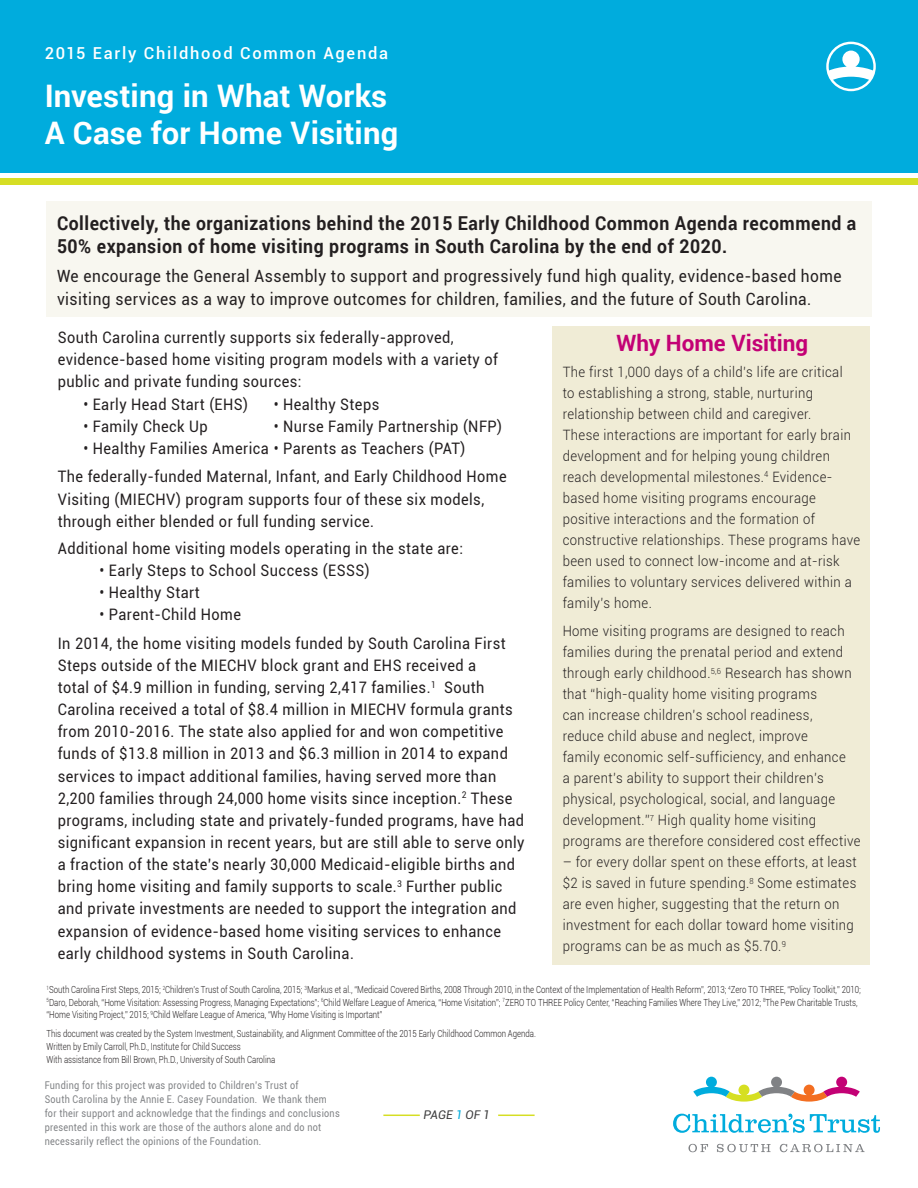
<style>
.page{position:relative;width:918px;height:1188px;background:#fff}
.page>*{position:absolute;margin:0;border:0;box-sizing:border-box;transform-origin:0 0}
.t1{font:700 31.05px/37.7px "Roboto";letter-spacing:.005em;color:#fff}
.t2{font:700 22.5px "Roboto";color:#c30175}
.t3{font:700 19.2px/23px "Roboto";letter-spacing:.03em;color:#231f20;scale:.92 1}
.t4{font:16.95px/23px "Roboto";letter-spacing:.03em;color:#231f20;scale:.92 1}
.t5{font:500 16.5px "Roboto";letter-spacing:.105em;color:#fff}
.t6{font:15.9px/22.2px "Roboto";letter-spacing:.03em;color:#231f20;scale:.92 1}
.t7{font:300 14.25px/21px "Roboto";letter-spacing:.03em;color:#231f20;scale:.92 1}
.t8{font:italic 12px "Roboto";letter-spacing:-.005em;color:#3e3e3f}
.t9{font:10.65px/14.2px "Roboto";letter-spacing:.03em;color:#808285;scale:.85 1}
.t10{font:300 9.75px/12.8px "Roboto";color:#231f20;scale:.8 1}
.s1{color:#00acdd}
</style>
<div class="page">
<div style="left:46px;top:201px;width:826px;height:115px;background:#f8f7f0"></div>
<div style="left:552px;top:326px;width:317px;height:638px;background:#f0ecd6"></div>
<div style="left:0;top:178px;width:918px;height:7px;background:#d6de24"></div>
<div style="left:0;top:0;width:918px;height:173px;background:#00acdd"></div>
<div style="left:826px;top:42px;width:50px;height:49px;border:2px solid #fff;border-radius:50%"></div>
<svg style="left:828px;top:51px;width:46px;height:29px"></svg>
<hr style="left:498px;top:1115px;width:37px;height:1px;background:#d6de24">
<hr style="left:383px;top:1115px;width:37px;height:1px;background:#d6de24">
<svg style="left:693px;top:1077px;width:167px;height:25px"></svg>
<svg style="left:689px;top:1144px;width:19px;height:8px"></svg>
<svg style="left:717px;top:1144px;width:54px;height:8px"></svg>
<svg style="left:780px;top:1144px;width:85px;height:8px"></svg>
<svg style="left:673px;top:1114px;width:207px;height:19px"></svg>
<p class="t5" style="left:45px;top:41px;width:345px">2015 Early Childhood Common Agenda</p>
<h1 class="t1" style="left:45px;top:76px;width:355px">Investing in What Works<br>A Case for Home Visiting</h1>
<p class="t3" style="left:57px;top:211px;width:870px">Collectively, the organizations behind the 2015 Early Childhood Common Agenda recommend a<br>50% expansion of home visiting programs in South Carolina by the end of 2020.</p>
<p class="t4" style="left:57px;top:264px;width:854px">We encourage the General Assembly to support and progressively fund high quality, evidence-based home visiting services as a way to improve outcomes for children, families, and the future of South Carolina.</p>
<h2 class="t2" style="left:617px;top:327px;width:193px">Why Home Visiting</h2>
<p class="t7" style="left:563px;top:361px;width:325px">The first 1,000 days of a child’s life are critical<br>to establishing a strong, stable, nurturing relationship between child and caregiver.<br>These interactions are important for early brain development and for helping young children reach developmental milestones.<sup>4</sup> Evidence&shy;based home visiting programs encourage positive interactions and the formation of constructive relationships. These programs have been used to connect low-income and at-risk families to voluntary services delivered within a family’s home.</p>
<p class="t7" style="left:563px;top:620px;width:325px">Home visiting programs are designed to reach families during the prenatal period and extend through early childhood.<sup>5,6</sup> Research has shown that “high-quality home visiting programs<br>can increase children’s school readiness,<br>reduce child abuse and neglect, improve<br>family economic self-sufficiency, and enhance<br>a parent’s ability to support their children’s physical, psychological, social, and language development.”<sup>7</sup> High quality home visiting programs are therefore considered cost effective</p>
<p class="t7" style="left:563px;top:851px;width:321px">– for every dollar spent on these efforts, at least $2 is saved in future spending.<sup>8</sup> Some estimates are even higher, suggesting that the return on investment for each dollar toward home visiting programs can be as much as $5.70.<sup>9</sup></p>
<p class="t10" style="left:46px;top:983px;width:1019px"><sup>1</sup>South Carolina First Steps, 2015; <sup>2</sup>Children’s Trust of South Carolina, 2015; <sup>3</sup>Markus et al., “Medicaid Covered Births, 2008 Through 2010, in the Context of the Implementation of Health Reform”, 2013; <sup>4</sup>Zero TO THREE, “Policy Toolkit,” 2010;<br><sup>5</sup>Daro, Deborah, “Home Visitation: Assessing Progress, Managing Expectations”; <sup>6</sup>Child Welfare League of America, “Home Visitation”; <sup>7</sup>ZERO TO THREE Policy Center, “Reaching Families Where They Live,” 2012; <sup>8</sup>The Pew Charitable Trusts, “Home Visiting Project,” 2015; <sup>9</sup>Child Welfare League of America, “Why Home Visiting is Important”</p>
<p class="t10" style="left:47px;top:1027px;width:613px">This document was created by the System Investment, Sustainability, and Alignment Committee of the 2015 Early Childhood Common Agenda.<br>Written by Emily Carroll, Ph.D., Institute for Child Success<br>With assistance from Bill Brown, Ph.D., University of South Carolina</p>
<p class="t6" style="left:58px;top:326px;width:480px">South Carolina currently supports six federally-approved, evidence-based home visiting program models with a variety of public and private funding sources:</p>
<p class="t6" style="left:83px;top:392px;width:180px">• Early Head Start (EHS)</p>
<p class="t6" style="left:274px;top:392px;width:116px">• Healthy Steps</p>
<p class="t6" style="left:83px;top:414px;width:137px">• Family Check Up</p>
<p class="t6" style="left:274px;top:414px;width:250px">• Nurse Family Partnership (NFP)</p>
<p class="t6" style="left:58px;top:433px;width:490px;line-height:28.5px;text-indent:26px">• Healthy Families America • Parents as Teachers (PAT)<br>The federally-funded Maternal, Infant, and Early Childhood Home</p>
<p class="t6" style="left:58px;top:487px;width:465px">Visiting (MIECHV) program supports four of these six models, through either blended or full funding service.</p>
<p class="t6" style="left:58px;top:536px;width:442px">Additional home visiting models operating in the state are:</p>
<p class="t6" style="left:99px;top:558px;width:295px">• Early Steps to School Success (ESSS)</p>
<p class="t6" style="left:99px;top:581px;width:110px">• Healthy Start</p>
<p class="t6" style="left:58px;top:600px;width:488px;line-height:28.5px;text-indent:42px">• Parent-Child Home<br>In 2014, the home visiting models funded by South Carolina First</p>
<p class="t6" style="left:58px;top:653px;width:509px">Steps outside of the MIECHV block grant and EHS received a<br>total of $4.9 million in funding, serving 2,417 families.<sup>1</sup> South Carolina received a total of $8.4 million in MIECHV formula grants from 2010-2016. The state also applied for and won competitive funds of $13.8 million in 2013 and $6.3 million in 2014 to expand services to impact additional families, having served more than 2,200 families through 24,000 home visits since inception.<sup>2</sup> These programs, including state and privately-funded programs, have had significant expansion in recent years, but are still able to serve only a fraction of the state’s nearly 30,000 Medicaid-eligible births and bring home visiting and family supports to scale.<sup>3</sup> Further public and private investments are needed to support the integration and expansion of evidence-based home visiting services to enhance early childhood systems in South Carolina.</p>
<p class="t9" style="left:45px;top:1077px;width:349px">Funding for this project was provided to Children’s Trust of<br>South Carolina by the Annie E. Casey Foundation. We thank them for their support and acknowledge that the findings and conclusions presented in this work are those of the authors alone and do not necessarily reflect the opinions of the Foundation.</p>
<p class="t8" style="left:424px;top:1106px;width:68px">PAGE <span class="s1">1</span> OF 1</p>
</div>
